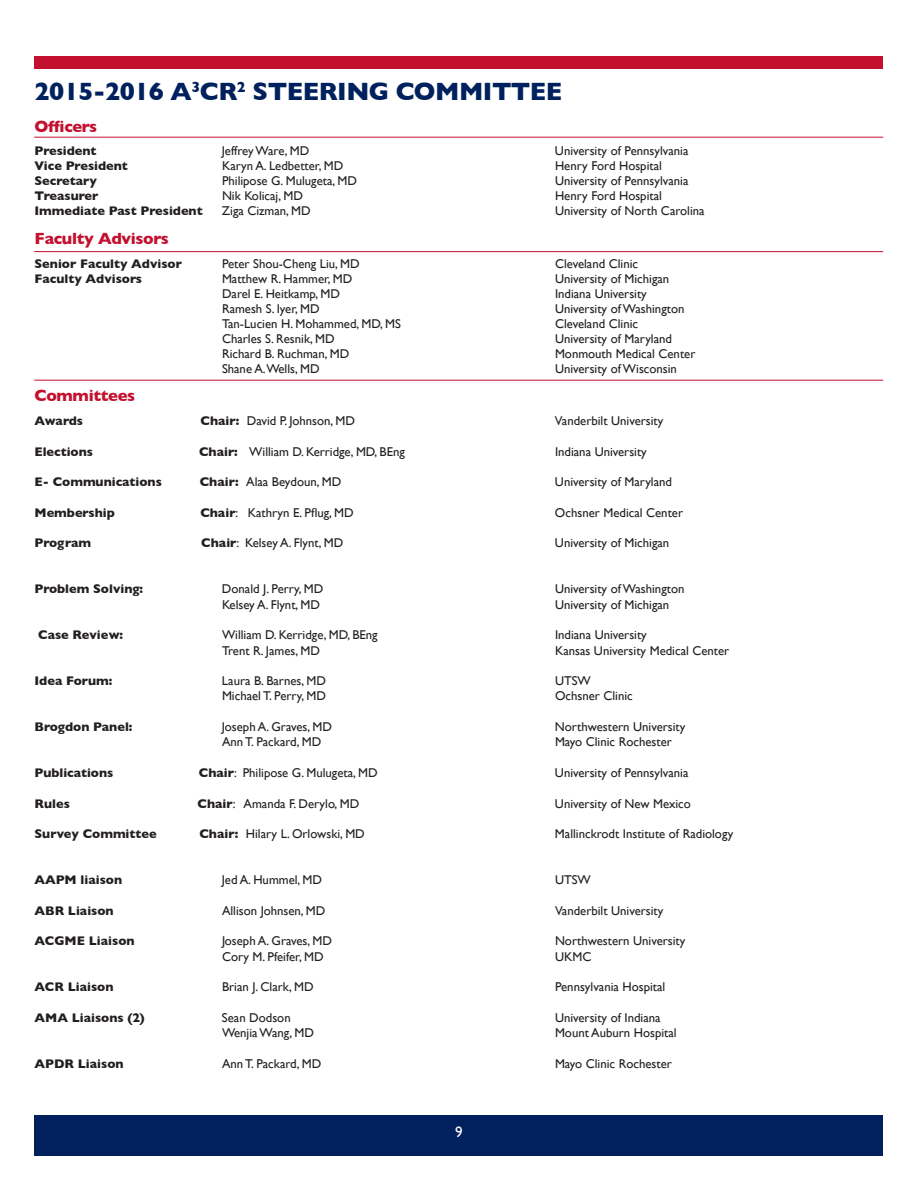
<style>
.page{position:relative;width:918px;height:1188px;background:#fff}
.page>*{position:absolute;margin:0;border:0;box-sizing:border-box;transform-origin:0 0}
.t1{font:700 25.5px "Gill Sans";letter-spacing:-.02em;color:#00215d}
.t2{font:700 16.5px "Gill Sans";letter-spacing:-.02em;color:#c3102f}
.t3{font:15px "Gill Sans";color:#fff}
.t4{font:12.75px "Gill Sans";color:#231f20}
.t5{font:700 12.75px "Gill Sans";color:#231f20}
.s1{font-weight:700}
</style>
<div class="page">
<div style="left:34px;top:56px;width:850px;height:13px;background:#c3102f"></div>
<div style="left:34px;top:1115px;width:850px;height:40px;background:#00215d"></div>
<hr style="left:34px;top:137px;width:849px;height:1px;background:#c3102f">
<hr style="left:34px;top:251px;width:849px;height:1px;background:#c3102f">
<hr style="left:34px;top:380px;width:849px;height:1px;background:#c3102f">
<p class="t1" style="left:34px;top:71px;width:529px">2015-2016 A<sup>3</sup>CR<sup>2</sup> STEERING COMMITTEE</p>
<p class="t2" style="left:34px;top:113px;width:64px">Officers</p>
<p class="t5" style="left:34px;top:141px;width:64px">President</p>
<p class="t4" style="left:222px;top:144px;width:89px">Jeffrey Ware, MD</p>
<p class="t4" style="left:555px;top:144px;width:135px">University of Pennsylvania</p>
<p class="t5" style="left:34px;top:156px;width:95px">Vice President</p>
<p class="t4" style="left:222px;top:159px;width:123px">Karyn A. Ledbetter, MD</p>
<p class="t4" style="left:555px;top:159px;width:108px">Henry Ford Hospital</p>
<p class="t5" style="left:34px;top:171px;width:64px">Secretary</p>
<p class="t4" style="left:222px;top:174px;width:137px">Philipose G. Mulugeta, MD</p>
<p class="t4" style="left:555px;top:174px;width:135px">University of Pennsylvania</p>
<p class="t5" style="left:34px;top:186px;width:65px">Treasurer</p>
<p class="t4" style="left:222px;top:189px;width:83px">Nik Kolicaj, MD</p>
<p class="t4" style="left:555px;top:189px;width:108px">Henry Ford Hospital</p>
<p class="t5" style="left:34px;top:201px;width:170px">Immediate Past President</p>
<p class="t4" style="left:222px;top:204px;width:90px">Ziga Cizman, MD</p>
<p class="t4" style="left:555px;top:204px;width:151px">University of North Carolina</p>
<p class="t2" style="left:34px;top:225px;width:136px">Faculty Advisors</p>
<p class="t5" style="left:34px;top:253px;width:149px">Senior Faculty Advisor</p>
<p class="t4" style="left:222px;top:256px;width:139px">Peter Shou-Cheng Liu, MD</p>
<p class="t4" style="left:555px;top:256px;width:85px">Cleveland Clinic</p>
<p class="t5" style="left:34px;top:268px;width:109px">Faculty Advisors</p>
<p class="t4" style="left:222px;top:271px;width:132px">Matthew R. Hammer, MD</p>
<p class="t4" style="left:555px;top:271px;width:116px">University of Michigan</p>
<p class="t4" style="left:222px;top:286px;width:120px">Darel E. Heitkamp, MD</p>
<p class="t4" style="left:555px;top:286px;width:93px">Indiana University</p>
<p class="t4" style="left:222px;top:301px;width:99px">Ramesh S. Iyer, MD</p>
<p class="t4" style="left:555px;top:301px;width:131px">University of Washington</p>
<p class="t4" style="left:222px;top:316px;width:180px">Tan-Lucien H. Mohammed, MD, MS</p>
<p class="t4" style="left:555px;top:316px;width:85px">Cleveland Clinic</p>
<p class="t4" style="left:222px;top:331px;width:114px">Charles S. Resnik, MD</p>
<p class="t4" style="left:555px;top:331px;width:119px">University of Maryland</p>
<p class="t4" style="left:222px;top:346px;width:129px">Richard B. Ruchman, MD</p>
<p class="t4" style="left:555px;top:346px;width:142px">Monmouth Medical Center</p>
<p class="t4" style="left:222px;top:361px;width:99px">Shane A.Wells, MD</p>
<p class="t4" style="left:555px;top:361px;width:123px">University of Wisconsin</p>
<p class="t2" style="left:34px;top:382px;width:102px">Committees</p>
<p class="t5" style="left:34px;top:411px;width:50px">Awards</p>
<p class="t4" style="left:201px;top:413px;width:156px"><span class="s1">Chair:</span> David P. Johnson, MD</p>
<p class="t4" style="left:555px;top:413px;width:110px">Vanderbilt University</p>
<p class="t5" style="left:34px;top:441px;width:60px">Elections</p>
<p class="t4" style="left:199px;top:444px;width:207px"><span class="s1">Chair:</span> William D. Kerridge, MD, BEng</p>
<p class="t4" style="left:555px;top:444px;width:93px">Indiana University</p>
<p class="t5" style="left:34px;top:472px;width:129px">E- Communications</p>
<p class="t4" style="left:200px;top:474px;width:143px"><span class="s1">Chair:</span> Alaa Beydoun, MD</p>
<p class="t4" style="left:555px;top:474px;width:119px">University of Maryland</p>
<p class="t5" style="left:34px;top:502px;width:82px">Membership</p>
<p class="t4" style="left:200px;top:505px;width:155px"><span class="s1">Chair</span>: Kathryn E. Pflug, MD</p>
<p class="t4" style="left:555px;top:505px;width:130px">Ochsner Medical Center</p>
<p class="t5" style="left:34px;top:533px;width:58px">Program</p>
<p class="t4" style="left:201px;top:536px;width:144px"><span class="s1">Chair</span>: Kelsey A. Flynt, MD</p>
<p class="t4" style="left:555px;top:536px;width:116px">University of Michigan</p>
<p class="t5" style="left:34px;top:579px;width:110px">Problem Solving:</p>
<p class="t4" style="left:222px;top:582px;width:103px">Donald J. Perry, MD</p>
<p class="t4" style="left:555px;top:582px;width:131px">University of Washington</p>
<p class="t4" style="left:222px;top:597px;width:100px">Kelsey A. Flynt, MD</p>
<p class="t4" style="left:555px;top:597px;width:116px">University of Michigan</p>
<p class="t5" style="left:38px;top:625px;width:86px">Case Review:</p>
<p class="t4" style="left:222px;top:627px;width:157px">William D. Kerridge, MD, BEng</p>
<p class="t4" style="left:555px;top:627px;width:93px">Indiana University</p>
<p class="t4" style="left:222px;top:643px;width:99px">Trent R. James, MD</p>
<p class="t4" style="left:555px;top:643px;width:176px">Kansas University Medical Center</p>
<p class="t5" style="left:34px;top:671px;width:79px">Idea Forum:</p>
<p class="t4" style="left:222px;top:673px;width:105px">Laura B. Barnes, MD</p>
<p class="t4" style="left:555px;top:673px;width:37px">UTSW</p>
<p class="t4" style="left:222px;top:689px;width:105px">Michael T. Perry, MD</p>
<p class="t4" style="left:555px;top:689px;width:79px">Ochsner Clinic</p>
<p class="t5" style="left:34px;top:717px;width:100px">Brogdon Panel:</p>
<p class="t4" style="left:222px;top:719px;width:111px">Joseph A. Graves, MD</p>
<p class="t4" style="left:555px;top:719px;width:132px">Northwestern University</p>
<p class="t4" style="left:222px;top:735px;width:101px">Ann T. Packard, MD</p>
<p class="t4" style="left:555px;top:735px;width:118px">Mayo Clinic Rochester</p>
<p class="t5" style="left:34px;top:762px;width:80px">Publications</p>
<p class="t4" style="left:199px;top:765px;width:180px"><span class="s1">Chair</span>: Philipose G. Mulugeta, MD</p>
<p class="t4" style="left:555px;top:765px;width:135px">University of Pennsylvania</p>
<p class="t5" style="left:34px;top:793px;width:37px">Rules</p>
<p class="t4" style="left:198px;top:796px;width:163px"><span class="s1">Chair</span>: Amanda F. Derylo, MD</p>
<p class="t4" style="left:555px;top:796px;width:137px">University of New Mexico</p>
<p class="t5" style="left:34px;top:824px;width:124px">Survey Committee</p>
<p class="t4" style="left:199px;top:826px;width:167px"><span class="s1">Chair:</span> Hilary L. Orlowski, MD</p>
<p class="t4" style="left:555px;top:826px;width:180px">Mallinckrodt Institute of Radiology</p>
<p class="t5" style="left:34px;top:870px;width:89px">AAPM liaison</p>
<p class="t4" style="left:222px;top:872px;width:102px">Jed A. Hummel, MD</p>
<p class="t4" style="left:555px;top:872px;width:37px">UTSW</p>
<p class="t5" style="left:34px;top:900px;width:81px">ABR Liaison</p>
<p class="t4" style="left:222px;top:903px;width:105px">Allison Johnsen, MD</p>
<p class="t4" style="left:555px;top:903px;width:110px">Vanderbilt University</p>
<p class="t5" style="left:34px;top:931px;width:102px">ACGME Liaison</p>
<p class="t4" style="left:222px;top:933px;width:111px">Joseph A. Graves, MD</p>
<p class="t4" style="left:555px;top:933px;width:132px">Northwestern University</p>
<p class="t4" style="left:222px;top:949px;width:103px">Cory M. Pfeifer, MD</p>
<p class="t4" style="left:555px;top:949px;width:38px">UKMC</p>
<p class="t5" style="left:34px;top:977px;width:81px">ACR Liaison</p>
<p class="t4" style="left:222px;top:979px;width:93px">Brian J. Clark, MD</p>
<p class="t4" style="left:555px;top:979px;width:112px">Pennsylvania Hospital</p>
<p class="t5" style="left:34px;top:1007px;width:112px">AMA Liaisons (2)</p>
<p class="t4" style="left:222px;top:1010px;width:70px">Sean Dodson</p>
<p class="t4" style="left:555px;top:1010px;width:107px">University of Indiana</p>
<p class="t4" style="left:222px;top:1025px;width:93px">Wenjia Wang, MD</p>
<p class="t4" style="left:555px;top:1025px;width:123px">Mount Auburn Hospital</p>
<p class="t5" style="left:34px;top:1053px;width:91px">APDR Liaison</p>
<p class="t4" style="left:222px;top:1056px;width:101px">Ann T. Packard, MD</p>
<p class="t4" style="left:555px;top:1056px;width:118px">Mayo Clinic Rochester</p>
<p class="t3" style="left:455px;top:1123px;width:9px">9</p>
</div>
